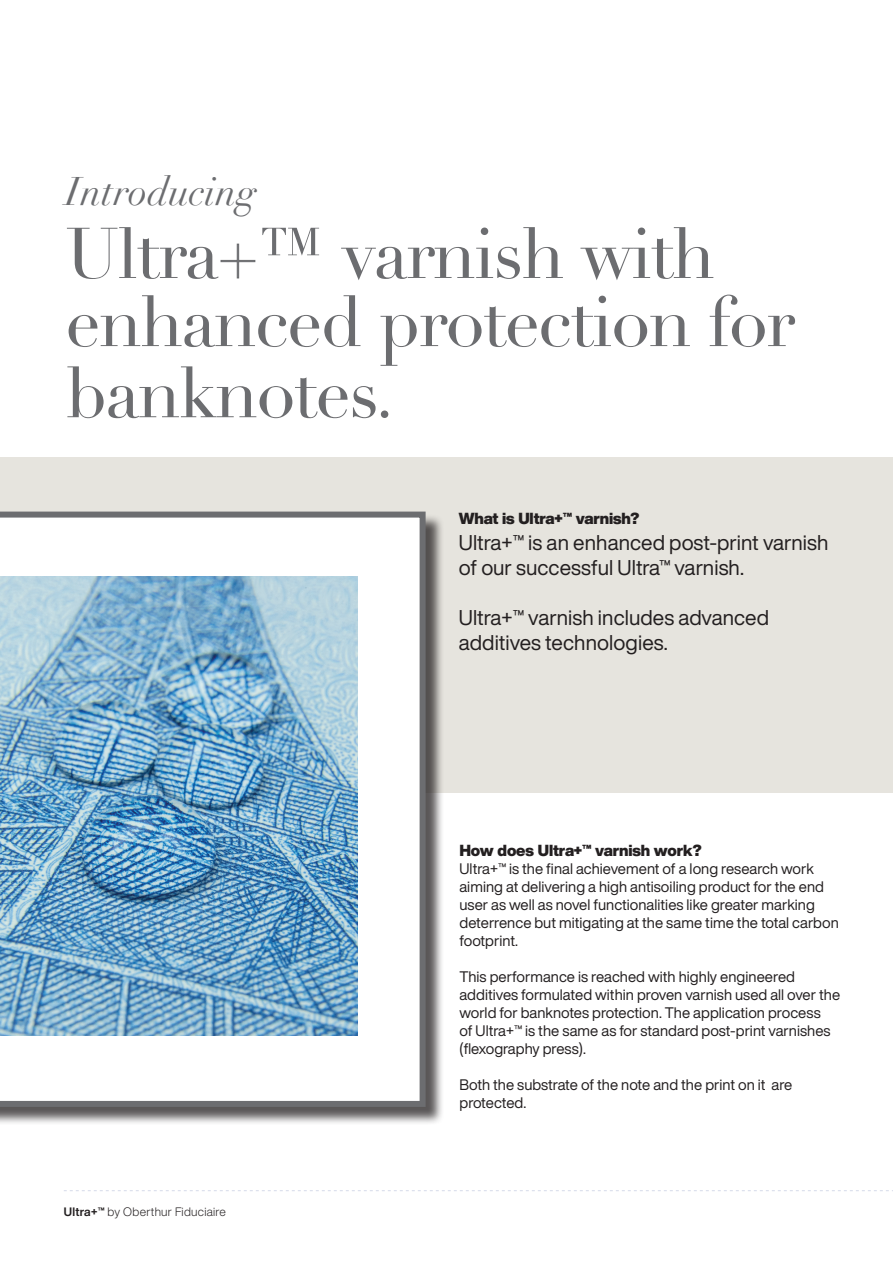
<style>
.page{position:relative;width:893px;height:1263px;background:#fff}
.page>*{position:absolute;margin:0;border:0;box-sizing:border-box;transform-origin:0 0}
.t1{font:70.5px/69.6px "Didot";letter-spacing:-.025em;color:#6c6d70}
.t2{font:italic 39px "Didot";color:#6c6d70}
.t3{font:21px/25.2px "Helvetica Now Display";letter-spacing:.005em;color:#231f20}
.t4{font:900 15.75px "Helvetica Now Display";letter-spacing:-.01em;color:#231f20}
.t5{font:15px/18px "Helvetica Now Display";letter-spacing:.005em;color:#231f20}
.t6{font:300 12px "Helvetica Now Display";letter-spacing:.025em;color:#231f20}
.s1{font-weight:700}
</style>
<div class="page">
<svg style="left:64px;top:1190px;width:829px;height:1px"></svg>
<div style="left:0;top:457px;width:893px;height:336px;background:#e6e4de"></div>
<div style="left:0;top:514px;width:445px;height:612px;background:#231f20;opacity:.75"></div>
<svg style="left:0;top:512px;width:426px;height:595px"></svg>
<img style="left:0;top:576px;width:358px;height:460px">
<h2 class="t2" style="left:65px;top:168px;width:193px">Introducing</h2>
<h1 class="t1" style="left:65px;top:220px;width:731px">Ultra<span class="s1">+</span>™ varnish with enhanced protection for banknotes.</h1>
<p class="t4" style="left:459px;top:508px;width:182px">What is Ultra+™ varnish?</p>
<h3 class="t3" style="left:459px;top:529px;width:371px">Ultra+™ is an enhanced post-print varnish of our successful Ultra™ varnish.</h3>
<h3 class="t3" style="left:459px;top:605px;width:312px">Ultra+™ varnish includes advanced additives technologies.</h3>
<p class="t6" style="left:64px;top:1203px;width:164px"><span class="s1">Ultra+™</span> by Oberthur Fiduciaire</p>
<p class="t4" style="left:459px;top:840px;width:244px">How does Ultra+™ varnish work?</p>
<p class="t5" style="left:459px;top:860px;width:381px">Ultra+™ is the final achievement of a long research work aiming at delivering a high antisoiling product for the end user as well as novel functionalities like greater marking deterrence but mitigating at the same time the total carbon footprint.</p>
<p class="t5" style="left:459px;top:968px;width:382px">This performance is reached with highly engineered additives formulated within proven varnish used all over the world for banknotes protection. The application process<br>of Ultra+™ is the same as for standard post-print varnishes (flexography press).</p>
<p class="t5" style="left:459px;top:1076px;width:334px">Both the substrate of the note and the print on it are protected.</p>
</div>
